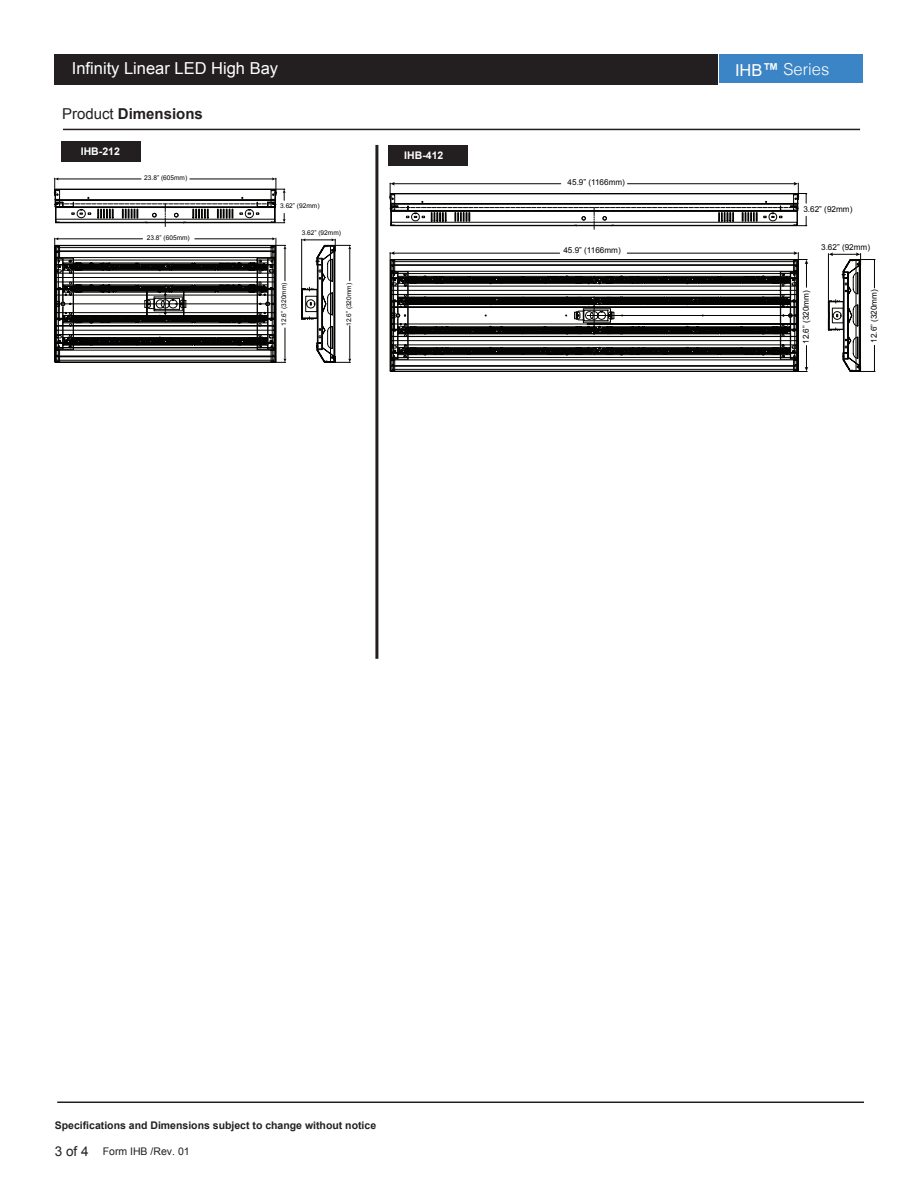
<style>
.page{position:relative;width:918px;height:1188px;background:#fff}
.page>*{position:absolute;margin:0;border:0;box-sizing:border-box;transform-origin:0 0}
.t1{font:16.5px "Arial";color:#fff}
.t2{font:300 16.5px "Helvetica";color:#fff}
.t3{font:700 15px "Arial";color:#231f20}
.t4{font:700 10.5px "Arial";color:#231f20}
.t5{font:10.5px "Arial";color:#231f20}
.t6{font:700 10.5px "Arial";color:#fff}
.t7{font:8.1px "Arial";color:#040503}
.t8{font:6.6px "Arial";color:#040503}
.s1{font-family:"Arial";font-weight:400}
.s2{font-family:"Arial";font-weight:700}
.s3{font-weight:400}
.s4{font-size:13.5px}
</style>
<div class="page">
<div style="left:720px;top:55px;width:143px;height:28px;background:#3b84c5"></div>
<hr style="left:63px;top:129px;width:797px;height:1px;background:#231f20">
<div style="left:61px;top:141px;width:80px;height:21px;background:#231f20"></div>
<div style="left:54px;top:54px;width:663px;height:30px;background:#231f20"></div>
<div style="left:388px;top:145px;width:79px;height:21px;background:#231f20"></div>
<hr style="left:375px;top:145px;width:3px;height:514px;background:#231f20">
<svg style="left:54px;top:177px;width:297px;height:186px"></svg>
<svg style="left:828px;top:252px;width:47px;height:120px"></svg>
<svg style="left:389px;top:182px;width:419px;height:190px"></svg>
<hr style="left:57px;top:1102px;width:807px;height:1px;background:#231f20">
<h1 class="t1" style="left:72px;top:57px;width:208px">Infinity Linear LED High Bay</h1>
<h1 class="t2" style="left:735px;top:55px;width:96px"><span class="s1">IHB</span><span class="s2">™</span> Series</h1>
<h2 class="t3" style="left:62px;top:104px;width:142px"><span class="s3">Product</span> Dimensions</h2>
<p class="t6" style="left:81px;top:144px;width:41px">IHB-212</p>
<p class="t8" style="left:144px;top:174px;width:44px">23.8” (605mm)</p>
<p class="t8" style="left:147px;top:234px;width:44px">23.8” (605mm)</p>
<p class="t8" style="left:280px;top:201px;width:41px">3.62” (92mm)</p>
<p class="t8" style="left:302px;top:228px;width:41px">3.62” (92mm)</p>
<p class="t8" style="left:280px;top:326px;width:44px;rotate:-90deg">12.6” (320mm)</p>
<p class="t8" style="left:344px;top:326px;width:44px;rotate:-90deg">12.6” (320mm)</p>
<p class="t6" style="left:404px;top:148px;width:41px">IHB-412</p>
<p class="t7" style="left:568px;top:177px;width:59px">45.9” (1166mm)</p>
<p class="t7" style="left:563px;top:245px;width:59px">45.9” (1166mm)</p>
<p class="t7" style="left:803px;top:204px;width:50px">3.62” (92mm)</p>
<p class="t7" style="left:821px;top:242px;width:50px">3.62” (92mm)</p>
<p class="t7" style="left:801px;top:344px;width:55px;rotate:-90deg">12.6” (320mm)</p>
<p class="t7" style="left:869px;top:343px;width:55px;rotate:-90deg">12.6” (320mm)</p>
<p class="t4" style="left:55px;top:1118px;width:323px">Specifications and Dimensions subject to change without notice</p>
<p class="t5" style="left:55px;top:1144px;width:136px"><span class="s4">3 of 4</span> Form IHB /Rev. 01</p>
</div>
